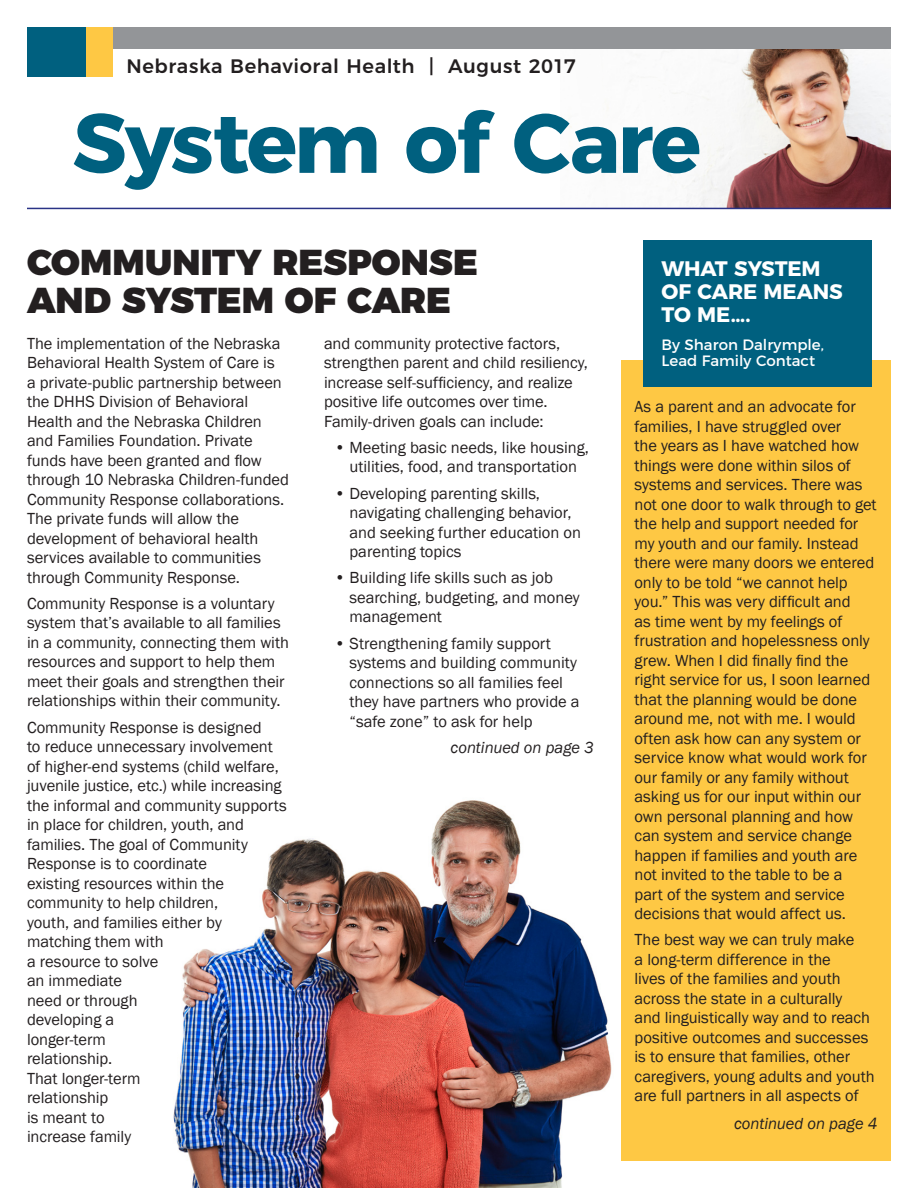
<style>
.page{position:relative;width:918px;height:1188px;background:#fff}
.page>*{position:absolute;margin:0;border:0;box-sizing:border-box;transform-origin:0 0}
.t1{font:700 84px "Montserrat";letter-spacing:-.035em;color:#00607f}
.t2{font:900 36px/38.8px "Montserrat";color:#231f20}
.t3{font:700 21px/22.6px "Montserrat";letter-spacing:-.005em;color:#fff}
.t4{font:500 19.5px "Montserrat";letter-spacing:.03em;color:#231f20}
.t5{font:16.5px/19.5px "Franklin Gothic";letter-spacing:-.005em;color:#231f20}
.t6{font:italic 16.5px "Franklin Gothic";letter-spacing:-.005em;color:#231f20}
.t7{font:15px/16.2px "Montserrat";color:#fff}
</style>
<div class="page">
<img style="left:560px;top:49px;width:331px;height:159px">
<hr style="left:27px;top:208px;width:864px;height:1px;background:#2a3386">
<div style="left:27px;top:27px;width:864px;height:22px;background:#939598"></div>
<div style="left:27px;top:27px;width:60px;height:49px;background:#00607f"></div>
<div style="left:87px;top:27px;width:26px;height:49px;background:#fec844"></div>
<img style="left:173px;top:800px;width:439px;height:388px">
<div style="left:621px;top:361px;width:270px;height:800px;background:#fec844"></div>
<div style="left:643px;top:240px;width:229px;height:147px;background:#00607f"></div>
<p class="t4" style="left:126px;top:50px;width:451px">Nebraska Behavioral Health | August 2017</p>
<h1 class="t1" style="left:72px;top:74px;width:630px">System of Care</h1>
<h3 class="t2" style="left:27px;top:240px;width:453px">COMMUNITY RESPONSE<br>AND SYSTEM OF CARE</h3>
<p class="t5" style="left:27px;top:334px;width:264px">The implementation of the Nebraska Behavioral Health System of Care is<br>a private-public partnership between the DHHS Division of Behavioral Health and the Nebraska Children and Families Foundation. Private funds have been granted and flow through 10 Nebraska Children-funded Community Response collaborations.<br>The private funds will allow the development of behavioral health services available to communities through Community Response.</p>
<p class="t5" style="left:27px;top:594px;width:264px">Community Response is a voluntary system that’s available to all families in a community, connecting them with resources and support to help them meet their goals and strengthen their relationships within their community.</p>
<p class="t5" style="left:27px;top:718px;width:261px">Community Response is designed<br>to reduce unnecessary involvement of higher-end systems (child welfare, juvenile justice, etc.) while increasing the informal and community supports in place for children, youth, and families. The goal of Community<br>Response is to coordinate<br>existing resources within the community to help children,<br>youth, and families either by matching them with<br>a resource to solve<br>an immediate<br>need or through<br>developing a<br>longer-term<br>relationship.<br>That longer-term<br>relationship<br>is meant to<br>increase family</p>
<p class="t5" style="left:324px;top:334px;width:266px">and community protective factors, strengthen parent and child resiliency, increase self-sufficiency, and realize positive life outcomes over time.</p>
<p class="t5" style="left:324px;top:412px;width:221px">Family-driven goals can include:</p>
<p class="t5" style="left:334px;top:438px;width:256px;text-align:center">• Meeting basic needs, like housing, utilities, food, and transportation</p>
<p class="t5" style="left:349px;top:484px;width:233px;text-indent:-15px">• Developing parenting skills, navigating challenging behavior, and seeking further education on parenting topics</p>
<p class="t5" style="left:349px;top:568px;width:232px;text-indent:-15px">• Building life skills such as job searching, budgeting, and money management</p>
<p class="t5" style="left:349px;top:634px;width:232px;text-indent:-15px">• Strengthening family support systems and building community connections so all families feel they have partners who provide a “safe zone” to ask for help</p>
<p class="t6" style="left:451px;top:737px;width:145px">continued on page 3</p>
<h3 class="t3" style="left:662px;top:256px;width:183px">WHAT SYSTEM<br>OF CARE MEANS<br>TO ME….</h3>
<p class="t7" style="left:662px;top:335px;width:164px">By Sharon Dalrymple,<br>Lead Family Contact</p>
<p class="t5" style="left:634px;top:397px;width:244px">As a parent and an advocate for families, I have struggled over<br>the years as I have watched how things were done within silos of systems and services. There was not one door to walk through to get the help and support needed for my youth and our family. Instead there were many doors we entered only to be told “we cannot help you.” This was very difficult and<br>as time went by my feelings of frustration and hopelessness only grew. When I did finally find the right service for us, I soon learned that the planning would be done around me, not with me. I would often ask how can any system or service know what would work for our family or any family without asking us for our input within our own personal planning and how can system and service change happen if families and youth are not invited to the table to be a<br>part of the system and service decisions that would affect us.</p>
<p class="t5" style="left:634px;top:930px;width:242px">The best way we can truly make<br>a long-term difference in the<br>lives of the families and youth across the state in a culturally<br>and linguistically way and to reach positive outcomes and successes is to ensure that families, other caregivers, young adults and youth are full partners in all aspects of</p>
<p class="t6" style="left:734px;top:1113px;width:145px">continued on page 4</p>
</div>
